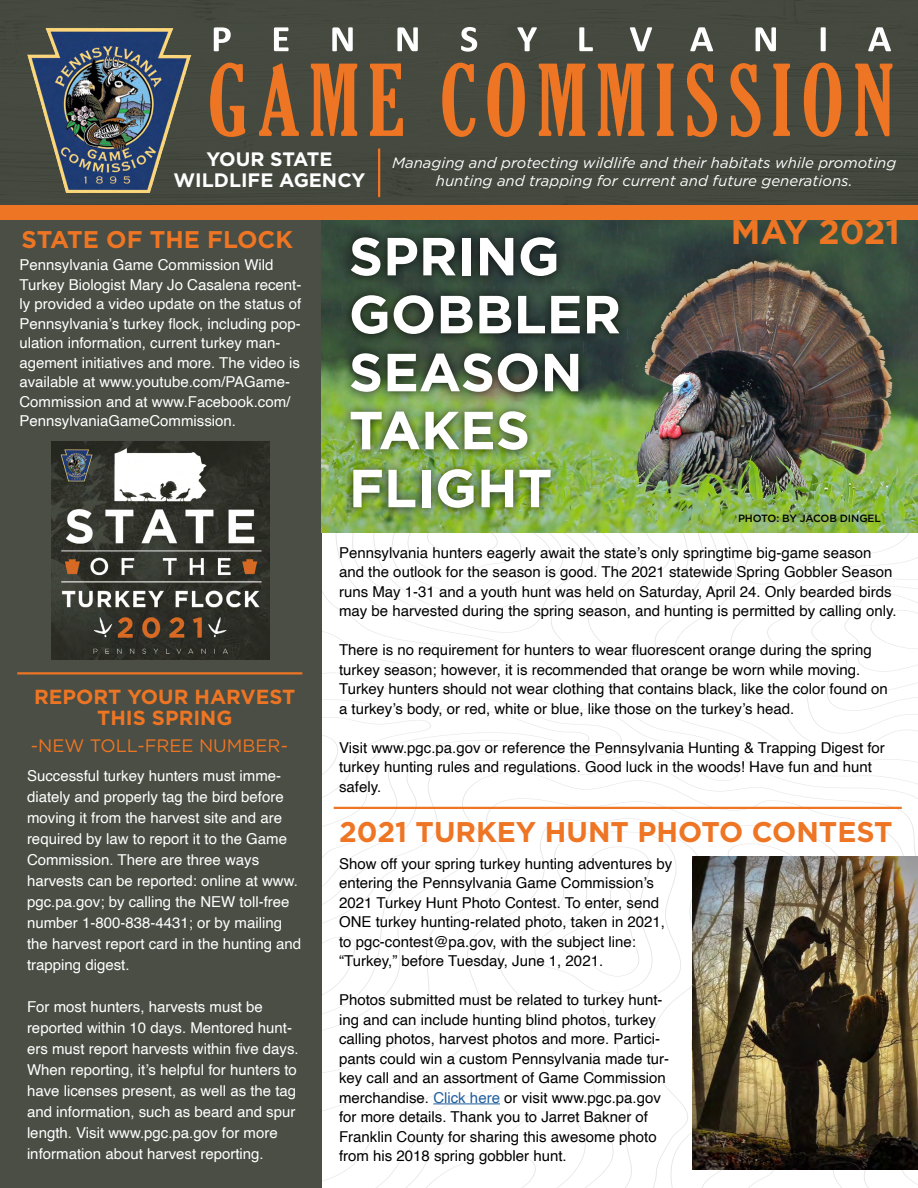
<style>
.page{position:relative;width:918px;height:1188px;background:#fff}
.page>*{position:absolute;margin:0;border:0;box-sizing:border-box;transform-origin:0 0}
.t1{font:extra-condensed 95.25px "Gloucester";letter-spacing:.1em;color:#ee7523}
.t2{font:700 53.55px/57.9px "Gotham";color:#fff}
.t3{font:700 34.2px "Gotham";color:#ee7523}
.t4{font:700 28.5px "Gotham";color:#ee7523}
.t5{font:700 24.15px "Gotham";color:#ee7523}
.t6{font:700 20.4px/21px "Gotham";color:#ee7523;text-align:center}
.t7{font:700 19.5px/21px "Gotham";color:#fff;text-align:center}
.t8{font:18px "Gotham";color:#ee7523}
.t9{font:15px/19.5px "Helvetica";color:#000}
.t10{font:15px/21px "Helvetica";color:#fff}
.t11{font:italic 15px/18px "Gotham";color:#fff;text-align:center}
.t12{font:500 10.5px "Gotham";letter-spacing:-.01em;color:#000}
.s1{color:#215e9e}
</style>
<div class="page">
<div style="left:0;top:0;width:918px;height:205px;background:#45493f"></div>
<svg style="left:322px;top:532px;width:596px;height:227px"></svg>
<svg style="left:327px;top:759px;width:591px;height:11px"></svg>
<svg style="left:322px;top:770px;width:595px;height:26px"></svg>
<svg style="left:322px;top:796px;width:596px;height:46px"></svg>
<svg style="left:322px;top:818px;width:388px;height:24px"></svg>
<svg style="left:322px;top:831px;width:363px;height:357px"></svg>
<svg style="left:533px;top:845px;width:121px;height:152px"></svg>
<svg style="left:322px;top:1004px;width:295px;height:184px"></svg>
<svg style="left:670px;top:842px;width:246px;height:346px"></svg>
<svg style="left:739px;top:1169px;width:179px;height:19px"></svg>
<svg style="left:358px;top:1110px;width:232px;height:78px"></svg>
<div style="left:0;top:217px;width:322px;height:971px;background:#4a4e44"></div>
<img style="left:322px;top:220px;width:596px;height:312px">
<div style="left:0;top:205px;width:918px;height:15px;background:#ee7523"></div>
<img style="left:27px;top:27px;width:172px;height:169px">
<svg style="left:214px;top:27px;width:677px;height:25px;background:#63675f"></svg>
<div style="left:341px;top:228px;width:287px;height:290px;background:#000;opacity:.75"></div>
<hr style="left:378px;top:148px;width:2px;height:49px;background:#ee7523">
<hr style="left:433px;top:1104px;width:67px;height:1px;background:#215e9e">
<img style="left:51px;top:442px;width:218px;height:218px">
<hr style="left:17px;top:672px;width:285px;height:2px;background:#ee7523">
<hr style="left:334px;top:807px;width:568px;height:2px;background:#ee7523">
<img style="left:692px;top:856px;width:226px;height:313px">
<h1 class="t1" style="left:207px;top:46px;width:688px">GAME COMMISSION</h1>
<h3 class="t7" style="left:173px;top:148px;width:193px">YOUR STATE<br>WILDLIFE AGENCY</h3>
<p class="t11" style="left:392px;top:153px;width:506px">Managing and protecting wildlife and their habitats while promoting hunting and trapping for current and future generations.</p>
<h3 class="t5" style="left:22px;top:226px;width:273px">STATE OF THE FLOCK</h3>
<p class="t10" style="left:19px;top:255px;width:284px;line-height:19.5px">Pennsylvania Game Commission Wild Turkey Biologist Mary Jo Casalena recent&shy;ly provided a video update on the status of Pennsylvania’s turkey flock, including pop&shy;ulation information, current turkey man&shy;agement initiatives and more. The video is available at www.youtube.com/PAGame-Commission and at www.Facebook.com/ PennsylvaniaGameCommission.</p>
<h3 class="t6" style="left:34px;top:686px;width:263px">REPORT YOUR HARVEST<br>THIS SPRING</h3>
<p class="t8" style="left:31px;top:735px;width:259px">-NEW TOLL-FREE NUMBER-</p>
<p class="t10" style="left:27px;top:766px;width:276px">Successful turkey hunters must imme&shy;diately and properly tag the bird before moving it from the harvest site and are required by law to report it to the Game Commission. There are three ways harvests can be reported: online at www. pgc.pa.gov; by calling the NEW toll-free number 1-800-838-4431; or by mailing the harvest report card in the hunting and trapping digest.</p>
<p class="t10" style="left:27px;top:997px;width:273px">For most hunters, harvests must be reported within 10 days. Mentored hunt&shy;ers must report harvests within five days.<br>When reporting, it’s helpful for hunters to have licenses present, as well as the tag and information, such as beard and spur length. Visit www.pgc.pa.gov for more information about harvest reporting.</p>
<h3 class="t3" style="left:731px;top:212px;width:171px">MAY 2021</h3>
<h2 class="t2" style="left:349px;top:226px;width:274px">SPRING<br>GOBBLER<br>SEASON<br>TAKES<br>FLIGHT</h2>
<p class="t9" style="left:339px;top:543px;width:559px">Pennsylvania hunters eagerly await the state’s only springtime big-game season and the outlook for the season is good. The 2021 statewide Spring Gobbler Season runs May 1-31 and a youth hunt was held on Saturday, April 24. Only bearded birds may be harvested during the spring season, and hunting is permitted by calling only.</p>
<p class="t9" style="left:339px;top:641px;width:550px">There is no requirement for hunters to wear fluorescent orange during the spring turkey season; however, it is recommended that orange be worn while moving.<br>Turkey hunters should not wear clothing that contains black, like the color found on a turkey’s body, or red, white or blue, like those on the turkey’s head.</p>
<p class="t9" style="left:339px;top:738px;width:547px">Visit www.pgc.pa.gov or reference the Pennsylvania Hunting &amp; Trapping Digest for turkey hunting rules and regulations. Good luck in the woods! Have fun and hunt safely.</p>
<p class="t12" style="left:738px;top:512px;width:144px">PHOTO: BY JACOB DINGEL</p>
<h3 class="t4" style="left:339px;top:815px;width:555px">2021 TURKEY HUNT PHOTO CONTEST</h3>
<p class="t9" style="left:339px;top:854px;width:335px">Show off your spring turkey hunting adventures by entering the Pennsylvania Game Commission’s 2021 Turkey Hunt Photo Contest. To enter, send ONE turkey hunting-related photo, taken in 2021, to pgc-contest@pa.gov, with the subject line: “Turkey,” before Tuesday, June 1, 2021.</p>
<p class="t9" style="left:339px;top:991px;width:332px">Photos submitted must be related to turkey hunt&shy;ing and can include hunting blind photos, turkey calling photos, harvest photos and more. Partici&shy;pants could win a custom Pennsylvania made tur&shy;key call and an assortment of Game Commission merchandise. <span class="s1">Click here</span> or visit www.pgc.pa.gov for more details. Thank you to Jarret Bakner of Franklin County for sharing this awesome photo from his 2018 spring gobbler hunt.</p>
</div>
